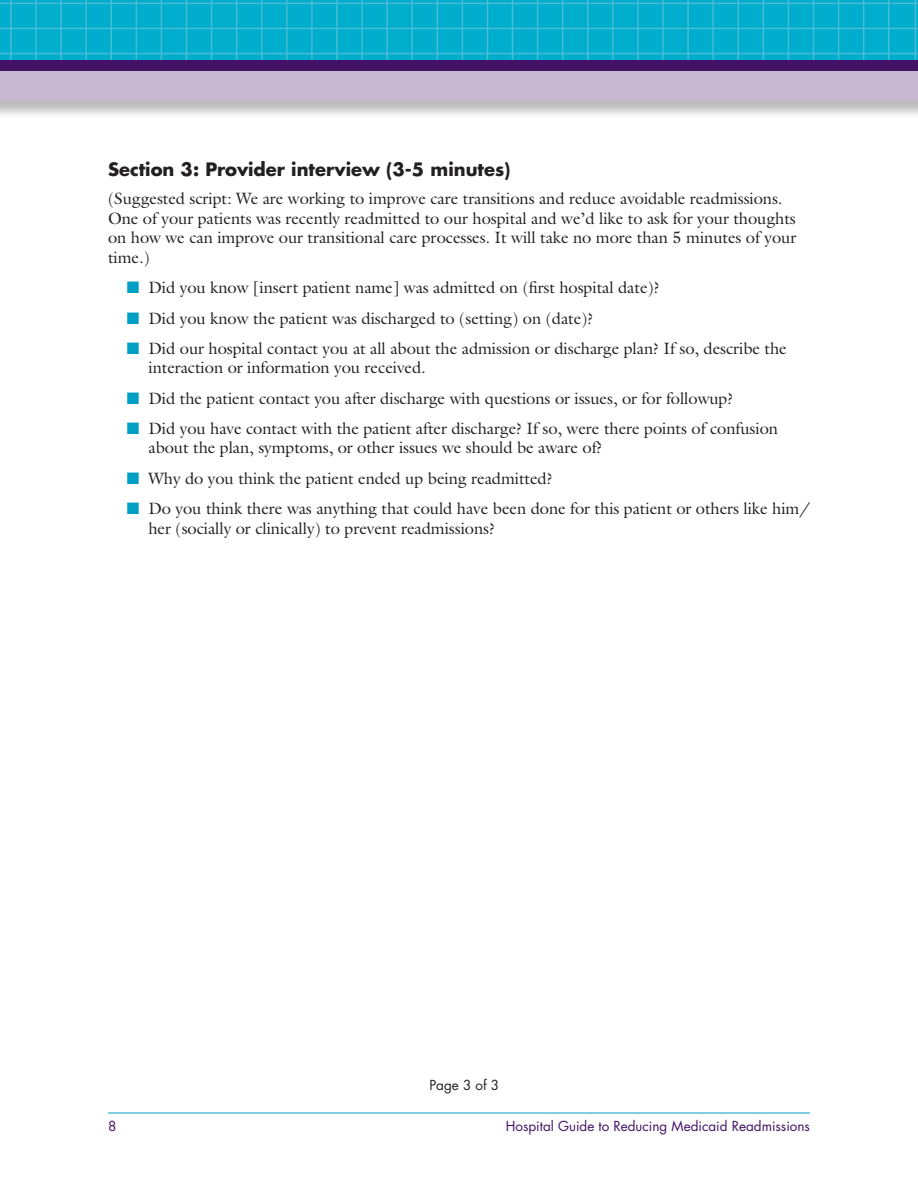
<style>
.page{position:relative;width:918px;height:1188px;background:#fff}
.page>*{position:absolute;margin:0;border:0;box-sizing:border-box;transform-origin:0 0}
.Head_level_3{font:700 18px "Futura";color:#231f20}
.text{font:16.5px/19.5px "Galliard";letter-spacing:-.005em;color:#231f20}
.t1{font:13.5px "Futura";color:#431266}
.Chart_text{font:13.5px "Futura";color:#231f20}
.s1{color:#009fc3}
</style>
<div class="page">
<hr style="left:108px;top:1113px;width:702px;height:1px;background:#009fc3">
<img style="left:0;top:0;width:910px;height:60px">
<svg style="left:910px;top:0;width:8px;height:60px"></svg>
<svg style="left:0;top:100px;width:918px;height:15px;background:#cfcdcf"></svg>
<div style="left:0;top:70px;width:918px;height:30px;background:#c6b8d1"></div>
<div style="left:0;top:60px;width:918px;height:11px;background:#431266"></div>
<p class="Head_level_3" style="left:108px;top:158px;width:404px">Section 3: Provider interview (3-5 minutes)</p>
<p class="text" style="left:108px;top:189px;width:690px">(Suggested script: We are working to improve care transitions and reduce avoidable readmissions.<br>One of your patients was recently readmitted to our hospital and we’d like to ask for your thoughts on how we can improve our transitional care processes. It will take no more than 5 minutes of your time.)</p>
<p class="text" style="left:127px;top:278px;width:534px"><span class="s1">■</span> Did you know [insert patient name] was admitted on (first hospital date)?</p>
<p class="text" style="left:127px;top:308px;width:468px"><span class="s1">■</span> Did you know the patient was discharged to (setting) on (date)?</p>
<p class="text" style="left:148px;top:338px;width:640px;text-indent:-22px"><span class="s1">■</span> Did our hospital contact you at all about the admission or discharge plan? If so, describe the interaction or information you received.</p>
<p class="text" style="left:127px;top:388px;width:608px"><span class="s1">■</span> Did the patient contact you after discharge with questions or issues, or for followup?</p>
<p class="text" style="left:148px;top:418px;width:631px;text-indent:-22px"><span class="s1">■</span> Did you have contact with the patient after discharge? If so, were there points of confusion about the plan, symptoms, or other issues we should be aware of?</p>
<p class="text" style="left:127px;top:468px;width:427px"><span class="s1">■</span> Why do you think the patient ended up being readmitted?</p>
<p class="text" style="left:148px;top:499px;width:663px;text-indent:-22px"><span class="s1">■</span> Do you think there was anything that could have been done for this patient or others like him/ her (socially or clinically) to prevent readmissions?</p>
<p class="Chart_text" style="left:429px;top:1077px;width:71px">Page 3 of 3</p>
<p class="t1" style="left:108px;top:1117px;width:10px">8</p>
<p class="t1" style="left:506px;top:1117px;width:306px">Hospital Guide to Reducing Medicaid Readmissions</p>
</div>
